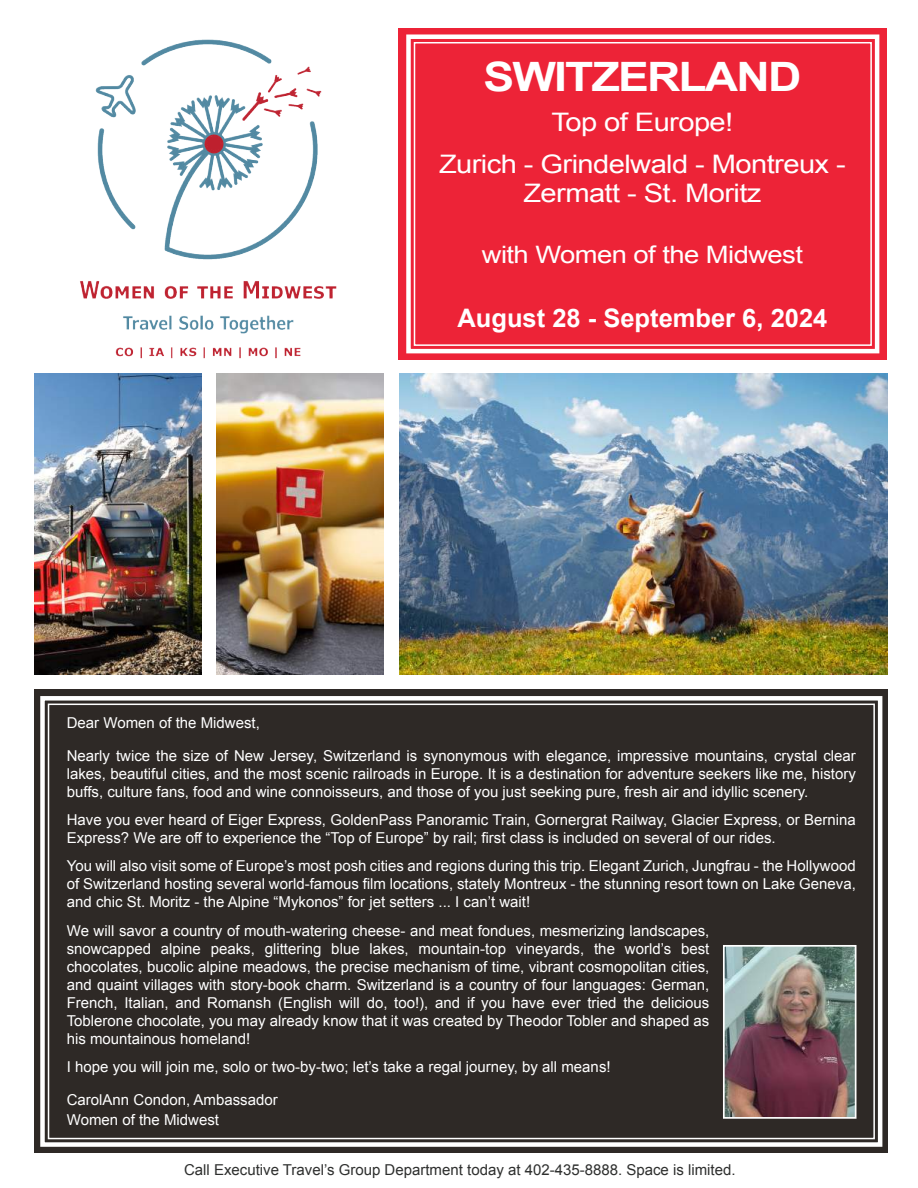
<style>
.page{position:relative;width:918px;height:1188px;background:#fff}
.page>*{position:absolute;margin:0;border:0;box-sizing:border-box;transform-origin:0 0}
.t1{font:700 40.5px "Arial";letter-spacing:-.04em;color:#fff;scale:1.14 1}
.t2{font:25.5px/42px "Arial";letter-spacing:-.02em;color:#fff;text-align:center;scale:1.14 1}
.t3{font:700 25.5px "Arial";color:#fff}
.t4{font:24px "Arial";letter-spacing:-.02em;color:#fff;scale:1.14 1}
.t5{font:15px/18px "Arial";color:#fff}
.t6{font:15px "Arial";color:#2e2f2e}
</style>
<div class="page">
<div style="left:34px;top:690px;width:853px;height:463px;background:#2e2926"></div>
<div style="left:398px;top:28px;width:489px;height:331px;background:#ed2337"></div>
<img style="left:217px;top:374px;width:167px;height:301px">
<svg style="left:406px;top:34px;width:474px;height:320px"></svg>
<div style="left:414px;top:42px;width:458px;height:304px;border:2px solid #fff"></div>
<svg style="left:40px;top:696px;width:843px;height:451px"></svg>
<div style="left:48px;top:704px;width:827px;height:435px;border:2px solid #fff"></div>
<img style="left:399px;top:374px;width:488px;height:301px">
<img style="left:34px;top:374px;width:167px;height:301px">
<div style="left:67px;top:717px;width:789px;height:417px;background:#2e2926"></div>
<img style="left:726px;top:948px;width:128px;height:168px">
<div style="left:723px;top:945px;width:134px;height:174px;border:2px solid #fff"></div>
<img style="left:80px;top:39px;width:257px;height:320px">
<h1 class="t1" style="left:484px;top:54px;width:280px">SWITZERLAND</h1>
<h2 class="t2" style="left:439px;top:101px;width:358px">Top of Europe!<br>Zurich - Grindelwald - Montreux -</h2>
<h2 class="t2" style="left:523px;top:172px;width:210px">Zermatt - St. Moritz</h2>
<h3 class="t4" style="left:482px;top:241px;width:283px">with Women of the Midwest</h3>
<h2 class="t3" style="left:458px;top:304px;width:371px">August 28 - September 6, 2024</h2>
<p class="t5" style="left:67px;top:707px;width:791px;line-height:32.5px">Dear Women of the Midwest,<br>Nearly twice the size of New Jersey, Switzerland is synonymous with elegance, impressive mountains, crystal clear</p>
<p class="t5" style="left:67px;top:764px;width:791px">lakes, beautiful cities, and the most scenic railroads in Europe. It is a destination for adventure seekers like me, history buffs, culture fans, food and wine connoisseurs, and those of you just seeking pure, fresh air and idyllic scenery.</p>
<p class="t5" style="left:67px;top:810px;width:791px">Have you ever heard of Eiger Express, GoldenPass Panoramic Train, Gornergrat Railway, Glacier Express, or Bernina<br>Express? We are off to experience the “Top of Europe” by rail; first class is included on several of our rides.</p>
<p class="t5" style="left:67px;top:857px;width:791px;text-align:justify">You will also visit some of Europe’s most posh cities and regions during this trip. Elegant Zurich, Jungfrau - the Hollywood of Switzerland hosting several world-famous film locations, stately Montreux - the stunning resort town on Lake Geneva, and chic St. Moritz - the Alpine “Mykonos” for jet setters ... I can’t wait!</p>
<p class="t5" style="left:67px;top:922px;width:644px;text-align:justify">We will savor a country of mouth-watering cheese- and meat fondues, mesmerizing landscapes, snowcapped alpine peaks, glittering blue lakes, mountain-top vineyards, the world’s best chocolates, bucolic alpine meadows, the precise mechanism of time, vibrant cosmopolitan cities, and quaint villages with story-book charm. Switzerland is a country of four languages: German, French, Italian, and Romansh (English will do, too!), and if you have ever tried the delicious Toblerone chocolate, you may already know that it was created by Theodor Tobler and shaped as his mountainous homeland!</p>
<p class="t5" style="left:67px;top:1051px;width:545px;line-height:32.5px">I hope you will join me, solo or two-by-two; let’s take a regal journey, by all means!<br>CarolAnn Condon, Ambassador</p>
<p class="t5" style="left:67px;top:1111px;width:154px">Women of the Midwest</p>
<p class="t6" style="left:184px;top:1162px;width:553px">Call Executive Travel’s Group Department today at 402-435-8888. Space is limited.</p>
</div>
